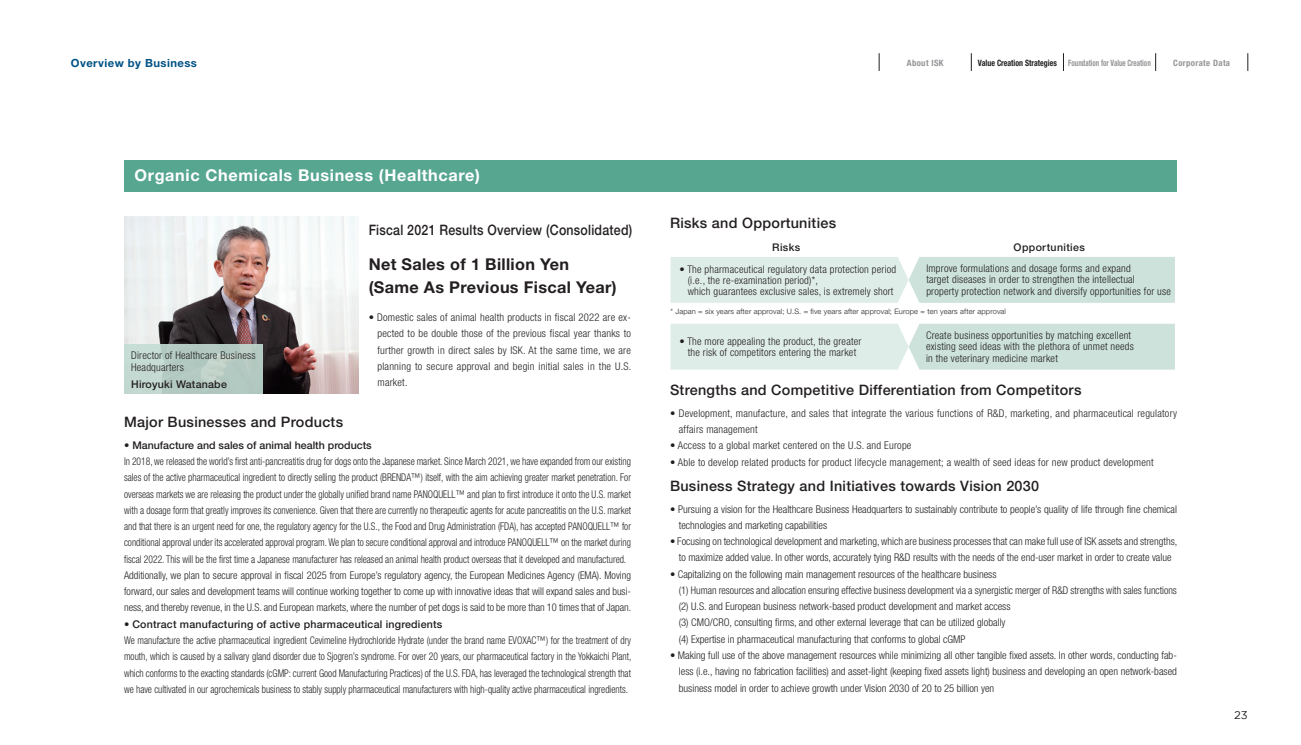
<style>
.page{position:relative;width:1301px;height:745px;background:#fff}
.page>*{position:absolute;margin:0;border:0;box-sizing:border-box;transform-origin:0 0}
.t1{font:700 16.25px "Helvetica Neue LT Std";letter-spacing:.02em;color:#231f20}
.t2{font:700 16.25px "Helvetica Neue LT Std";letter-spacing:.04em;color:#fff}
.t3{font:500 14.38px "Helvetica Neue LT Std";letter-spacing:.02em;color:#231f20}
.t4{font:500 14.38px "Helvetica Neue LT Std";letter-spacing:.02em;color:#231f20;scale:.86 1}
.t5{font:700 11.25px "Helvetica Neue LT Std";letter-spacing:.04em;color:#005285}
.t6{font:11.25px "Gotham";color:#231f20}
.t7{font:300 condensed 10.62px/16.2px "Helvetica Neue LT Std";color:#231f20;text-align:justify}
.t8{font:300 condensed 10.62px/16.2px "Helvetica Neue LT Std";color:#231f20;text-align:justify;scale:.9 1}
.t9{font:300 condensed 10.62px/11.2px "Helvetica Neue LT Std";letter-spacing:.02em;color:#231f20}
.t10{font:500 10.62px "Helvetica Neue LT Std";letter-spacing:.02em;color:#231f20}
.t11{font:500 10.62px "Helvetica Neue LT Std";color:#231f20}
.t12{font:700 condensed 8.75px "Helvetica Neue LT Std";color:#939598;scale:.8 1}
.t13{font:700 condensed 8.75px "Helvetica Neue LT Std";color:#231f20;scale:.9 1}
.t14{font:700 condensed 8.75px "Helvetica Neue LT Std";letter-spacing:.04em;color:#939598}
.t15{font:300 7.5px "Helvetica Neue LT Std";letter-spacing:.02em;color:#231f20}
</style>
<div class="page">
<img style="left:124px;top:216px;width:234px;height:177px">
<svg style="left:670px;top:257px;width:504px;height:45px;background:#d5e7e1"></svg>
<svg style="left:670px;top:323px;width:504px;height:46px;background:#d6e8e2"></svg>
<div style="left:124px;top:159px;width:1052px;height:32px;background:#57a690"></div>
<div style="left:124px;top:344px;width:138px;height:49px;background:linear-gradient(to right,#c2d9d0,#b1c6be)"></div>
<svg style="left:879px;top:53px;width:1px;height:18px"></svg>
<svg style="left:971px;top:53px;width:1px;height:18px"></svg>
<svg style="left:1063px;top:53px;width:1px;height:18px"></svg>
<svg style="left:1155px;top:53px;width:1px;height:18px"></svg>
<svg style="left:1247px;top:53px;width:1px;height:18px"></svg>
<p class="t5" style="left:71px;top:56px;width:128px">Overview by Business</p>
<p class="t14" style="left:906px;top:57px;width:38px">About ISK</p>
<p class="t13" style="left:977px;top:57px;width:89px">Value Creation Strategies</p>
<p class="t12" style="left:1068px;top:57px;width:105px">Foundation for Value Creation</p>
<p class="t14" style="left:1173px;top:57px;width:58px">Corporate Data</p>
<p class="t2" style="left:134px;top:165px;width:347px">Organic Chemicals Business (Healthcare)</p>
<p class="t9" style="left:131px;top:349px;width:126px">Director of Healthcare Business</p>
<p class="t9" style="left:131px;top:362px;width:54px">Headquarters</p>
<p class="t10" style="left:131px;top:377px;width:97px">Hiroyuki Watanabe</p>
<p class="t3" style="left:124px;top:413px;width:220px">Major Businesses and Products</p>
<p class="t4" style="left:369px;top:221px;width:308px">Fiscal 2021 Results Overview (Consolidated)</p>
<p class="t1" style="left:369px;top:254px;width:202px">Net Sales of 1 Billion Yen</p>
<p class="t1" style="left:369px;top:277px;width:249px">(Same As Previous Fiscal Year)</p>
<p class="t7" style="left:377px;top:309px;width:255px;text-indent:-9px">• Domestic sales of animal health products in fiscal 2022 are ex&shy;pected to be double those of the previous fiscal year thanks to further growth in direct sales by ISK. At the same time, we are planning to secure approval and begin initial sales in the U.S. market.</p>
<p class="t11" style="left:124px;top:438px;width:249px">• Manufacture and sales of animal health products</p>
<p class="t8" style="left:124px;top:452px;width:565px">In 2018, we released the world’s first anti-pancreatitis drug for dogs onto the Japanese market. Since March 2021, we have expanded from our existing sales of the active pharmaceutical ingredient to directly selling the product (BRENDA™) itself, with the aim achieving greater market penetration. For overseas markets we are releasing the product under the globally unified brand name PANOQUELL™ and plan to first introduce it onto the U.S. market with a dosage form that greatly improves its convenience. Given that there are currently no therapeutic agents for acute pancreatitis on the U.S. market and that there is an urgent need for one, the regulatory agency for the U.S., the Food and Drug Administration (FDA), has accepted PANOQUELL™ for conditional approval under its accelerated approval program. We plan to secure conditional approval and introduce PANOQUELL™ on the market during fiscal 2022. This will be the first time a Japanese manufacturer has released an animal health product overseas that it developed and manufactured.</p>
<p class="t7" style="left:124px;top:566px;width:509px">Additionally, we plan to secure approval in fiscal 2025 from Europe’s regulatory agency, the European Medicines Agency (EMA). Moving forward, our sales and development teams will continue working together to come up with innovative ideas that will expand sales and busi&shy;ness, and thereby revenue, in the U.S. and European markets, where the number of pet dogs is said to be more than 10 times that of Japan.</p>
<p class="t10" style="left:124px;top:617px;width:320px">• Contract manufacturing of active pharmaceutical ingredients</p>
<p class="t8" style="left:124px;top:631px;width:565px">We manufacture the active pharmaceutical ingredient Cevimeline Hydrochloride Hydrate (under the brand name EVOXAC™) for the treatment of dry mouth, which is caused by a salivary gland disorder due to Sjogren’s syndrome. For over 20 years, our pharmaceutical factory in the Yokkaichi Plant, which conforms to the exacting standards (cGMP: current Good Manufacturing Practices) of the U.S. FDA, has leveraged the technological strength that we have cultivated in our agrochemicals business to stably supply pharmaceutical manufacturers with high-quality active pharmaceutical ingredients.</p>
<p class="t3" style="left:670px;top:214px;width:168px">Risks and Opportunities</p>
<p class="t10" style="left:772px;top:241px;width:30px">Risks</p>
<p class="t10" style="left:1013px;top:241px;width:73px">Opportunities</p>
<p class="t9" style="left:687px;top:263px;width:210px;text-indent:-8px">• The pharmaceutical regulatory data protection period (i.e., the re-examination period)*,<br>which guarantees exclusive sales, is extremely short</p>
<p class="t9" style="left:926px;top:262px;width:246px">Improve formulations and dosage forms and expand<br>target diseases in order to strengthen the intellectual<br>property protection network and diversify opportunities for use</p>
<p class="t9" style="left:679px;top:335px;width:183px;text-align:center">• The more appealing the product, the greater the risk of competitors entering the market</p>
<p class="t9" style="left:926px;top:329px;width:209px">Create business opportunities by matching excellent existing seed ideas with the plethora of unmet needs in the veterinary medicine market</p>
<p class="t15" style="left:670px;top:306px;width:337px">* Japan = six years after approval; U.S. = five years after approval; Europe = ten years after approval</p>
<p class="t3" style="left:670px;top:381px;width:413px">Strengths and Competitive Differentiation from Competitors</p>
<p class="t9" style="left:679px;top:404px;width:499px;line-height:16.2px;text-indent:-9px">• Development, manufacture, and sales that integrate the various functions of R&amp;D, marketing, and pharmaceutical regulatory affairs management</p>
<p class="t9" style="left:670px;top:439px;width:243px">• Access to a global market centered on the U.S. and Europe</p>
<p class="t9" style="left:670px;top:456px;width:485px">• Able to develop related products for product lifecycle management; a wealth of seed ideas for new product development</p>
<p class="t3" style="left:670px;top:477px;width:371px">Business Strategy and Initiatives towards Vision 2030</p>
<p class="t7" style="left:679px;top:500px;width:499px;text-indent:-9px">• Pursuing a vision for the Healthcare Business Headquarters to sustainably contribute to people’s quality of life through fine chemical technologies and marketing capabilities</p>
<p class="t7" style="left:670px;top:533px;width:509px;text-align:center">• Focusing on technological development and marketing, which are business processes that can make full use of ISK assets and strengths, to maximize added value. In other words, accurately tying R&amp;D results with the needs of the end-user market in order to create value</p>
<p class="t7" style="left:670px;top:565px;width:328px">• Capitalizing on the following main management resources of the healthcare business</p>
<p class="t7" style="left:679px;top:581px;width:499px">(1) Human resources and allocation ensuring effective business development via a synergistic merger of R&amp;D strengths with sales functions</p>
<p class="t7" style="left:679px;top:598px;width:333px">(2) U.S. and European business network-based product development and market access</p>
<p class="t7" style="left:679px;top:614px;width:328px">(3) CMO/CRO, consulting firms, and other external leverage that can be utilized globally</p>
<p class="t7" style="left:679px;top:630px;width:288px">(4) Expertise in pharmaceutical manufacturing that conforms to global cGMP</p>
<p class="t7" style="left:679px;top:646px;width:499px;text-indent:-9px">• Making full use of the above management resources while minimizing all other tangible fixed assets. In other words, conducting fab&shy;less (i.e., having no fabrication facilities) and asset-light (keeping fixed assets light) business and developing an open network-based business model in order to achieve growth under Vision 2030 of 20 to 25 billion yen</p>
<p class="t6" style="left:1234px;top:708px;width:15px">23</p>
</div>
